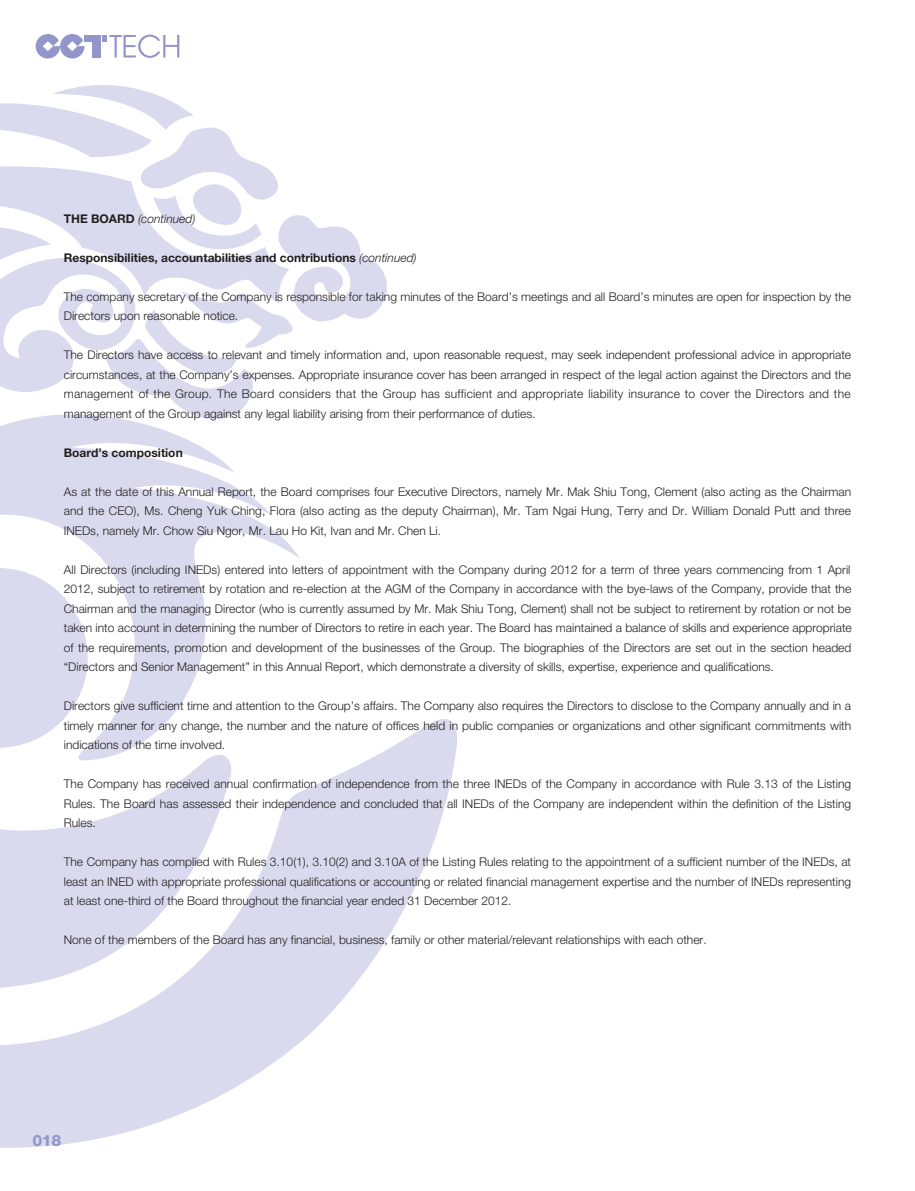
<style>
.page{position:relative;width:915px;height:1191px;background:#fff}
.page>*{position:absolute;margin:0;border:0;box-sizing:border-box;transform-origin:0 0}
.t1{font:800 15.75px "Helvetica Neue LT Std";color:#9396ca}
.t2{font:300 12px/19.5px "Helvetica Neue LT Std";color:#231f20;text-align:justify}
.t3{font:700 12px "Helvetica Neue LT Std";color:#231f20}
.t4{font:italic 300 12px "Helvetica Neue LT Std";color:#231f20}
.s1{font-weight:700;font-style:normal}
.s2{font-weight:300;font-style:italic}
</style>
<div class="page">
<hr style="left:92px;top:35px;width:4px;height:22px;background:#9396ca">
<svg style="left:36px;top:34px;width:48px;height:24px"></svg>
<div style="left:84px;top:35px;width:11px;height:7px;background:#9396ca"></div>
<hr style="left:98px;top:35px;width:3px;height:22px;background:#9396ca">
<svg style="left:102px;top:35px;width:77px;height:23px"></svg>
<svg style="left:0;top:719px;width:457px;height:428px;fill:#d9daed"></svg>
<svg style="left:0;top:760px;width:235px;height:229px;fill:#d9daed"></svg>
<svg style="left:0;top:421px;width:300px;height:339px;fill:#d9daed"></svg>
<svg style="left:0;top:85px;width:387px;height:336px"></svg>
<p class="t4" style="left:64px;top:211px;width:133px"><span class="s1">THE BOARD</span> (continued)</p>
<p class="t3" style="left:64px;top:250px;width:354px">Responsibilities, accountabilities and contributions <span class="s2">(continued)</span></p>
<p class="t2" style="left:64px;top:286px;width:788px">The company secretary of the Company is responsible for taking minutes of the Board’s meetings and all Board’s minutes are open for inspection by the<br>Directors upon reasonable notice.</p>
<p class="t2" style="left:64px;top:345px;width:788px">The Directors have access to relevant and timely information and, upon reasonable request, may seek independent professional advice in appropriate circumstances, at the Company’s expenses. Appropriate insurance cover has been arranged in respect of the legal action against the Directors and the management of the Group. The Board considers that the Group has sufficient and appropriate liability insurance to cover the Directors and the management of the Group against any legal liability arising from their performance of duties.</p>
<p class="t3" style="left:64px;top:445px;width:120px">Board’s composition</p>
<p class="t2" style="left:64px;top:481px;width:788px">As at the date of this Annual Report, the Board comprises four Executive Directors, namely Mr. Mak Shiu Tong, Clement (also acting as the Chairman and the CEO), Ms. Cheng Yuk Ching, Flora (also acting as the deputy Chairman), Mr. Tam Ngai Hung, Terry and Dr. William Donald Putt and three INEDs, namely Mr. Chow Siu Ngor, Mr. Lau Ho Kit, Ivan and Mr. Chen Li.</p>
<p class="t2" style="left:64px;top:559px;width:789px">All Directors (including INEDs) entered into letters of appointment with the Company during 2012 for a term of three years commencing from 1 April 2012, subject to retirement by rotation and re-election at the AGM of the Company in accordance with the bye-laws of the Company, provide that the Chairman and the managing Director (who is currently assumed by Mr. Mak Shiu Tong, Clement) shall not be subject to retirement by rotation or not be taken into account in determining the number of Directors to retire in each year. The Board has maintained a balance of skills and experience appropriate of the requirements, promotion and development of the businesses of the Group. The biographies of the Directors are set out in the section headed “Directors and Senior Management” in this Annual Report, which demonstrate a diversity of skills, expertise, experience and qualifications.</p>
<p class="t2" style="left:64px;top:696px;width:788px">Directors give sufficient time and attention to the Group’s affairs. The Company also requires the Directors to disclose to the Company annually and in a timely manner for any change, the number and the nature of offices held in public companies or organizations and other significant commitments with indications of the time involved.</p>
<p class="t2" style="left:64px;top:774px;width:788px">The Company has received annual confirmation of independence from the three INEDs of the Company in accordance with Rule 3.13 of the Listing Rules. The Board has assessed their independence and concluded that all INEDs of the Company are independent within the definition of the Listing Rules.</p>
<p class="t2" style="left:64px;top:852px;width:788px">The Company has complied with Rules 3.10(1), 3.10(2) and 3.10A of the Listing Rules relating to the appointment of a sufficient number of the INEDs, at least an INED with appropriate professional qualifications or accounting or related financial management expertise and the number of INEDs representing at least one-third of the Board throughout the financial year ended 31 December 2012.</p>
<p class="t2" style="left:64px;top:930px;width:644px">None of the members of the Board has any financial, business, family or other material/relevant relationships with each other.</p>
<h1 class="t1" style="left:32px;top:1131px;width:31px">018</h1>
</div>
